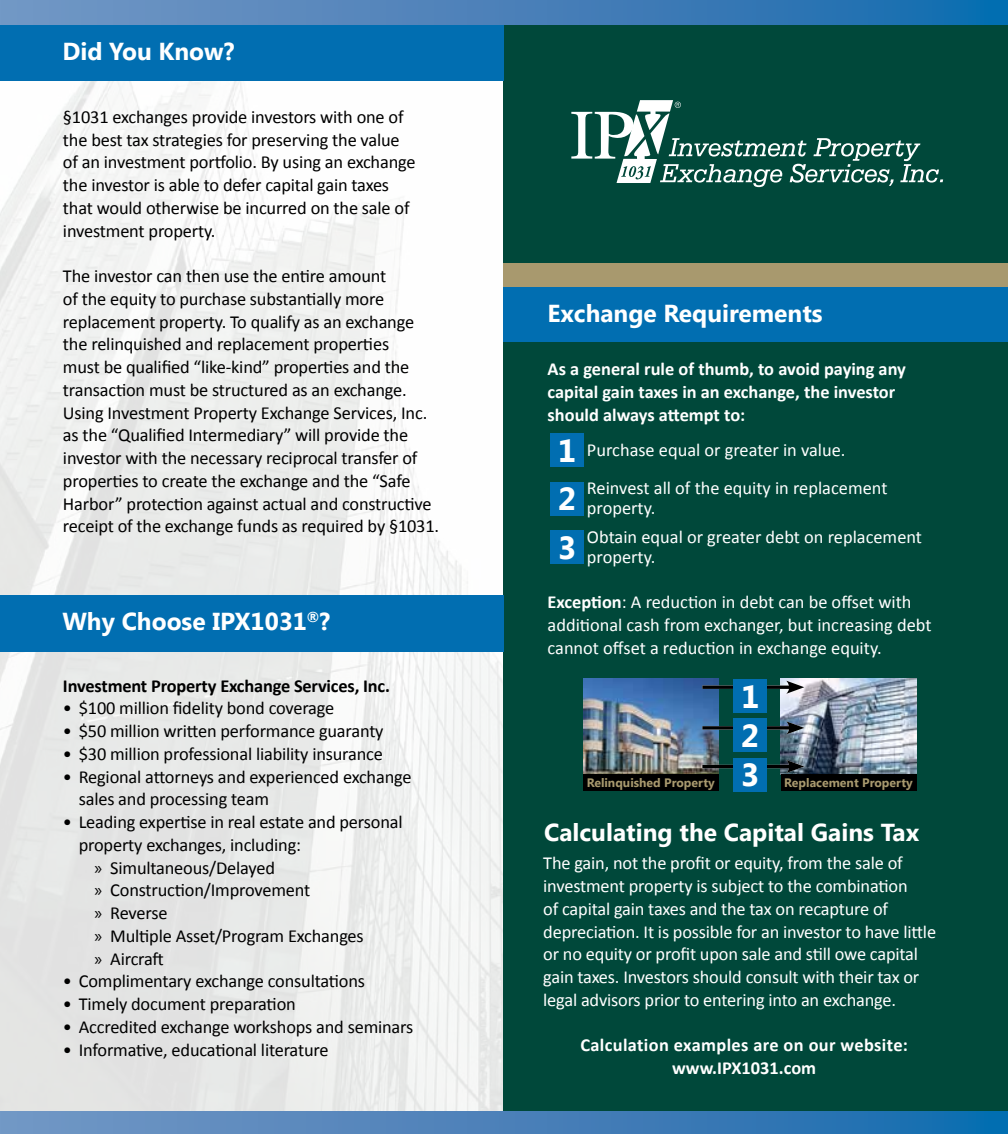
<style>
.page{position:relative;width:1008px;height:1134px;background:#fff}
.page>*{position:absolute;margin:0;border:0;box-sizing:border-box;transform-origin:0 0}
.t1{font:700 31.85px/39.4px "Khmer UI";color:#fff}
.t2{font:700 24.5px "Khmer UI";color:#fff}
.t3{font:18.38px/22.8px "Calibri";letter-spacing:-.01em;color:#000}
.t4{font:18.38px/22.8px "Calibri";letter-spacing:-.01em;color:#fff}
.t5{font:700 18.38px/22.8px "Calibri";color:#fff}
.t6{font:700 18.38px/22.8px "Calibri";letter-spacing:.02em;color:#fff;text-align:center}
.t7{font:700 18.38px "Calibri";letter-spacing:-.01em;color:#000}
.t8{font:700 12.25px "Khmer UI";color:#a8996e}
.s1{font-family:"Myriad Pro"}
.s2{font-weight:700}
</style>
<div class="page">
<img style="left:0;top:81px;width:504px;height:1030px">
<div style="left:504px;top:272px;width:504px;height:849px;background:#00483a"></div>
<div style="left:504px;top:22px;width:504px;height:264px;background:#00483a"></div>
<svg style="left:571px;top:100px;width:372px;height:87px"></svg>
<div style="left:504px;top:286px;width:504px;height:56px;background:#016eb1"></div>
<div style="left:504px;top:263px;width:504px;height:23px;background:#a8996e"></div>
<svg style="left:0;top:1111px;width:1008px;height:23px;background:#4680b9"></svg>
<img style="left:583px;top:679px;width:136px;height:95px">
<div style="left:583px;top:774px;width:136px;height:17px;background:#000"></div>
<img style="left:781px;top:679px;width:136px;height:95px">
<div style="left:781px;top:774px;width:136px;height:17px;background:#000"></div>
<svg style="left:702px;top:726px;width:84px;height:4px"></svg>
<svg style="left:786px;top:721px;width:18px;height:13px"></svg>
<div style="left:733px;top:718px;width:34px;height:34px;background:#016eb1"></div>
<hr style="left:702px;top:765px;width:91px;height:3px;background:#000">
<svg style="left:786px;top:760px;width:18px;height:13px"></svg>
<div style="left:733px;top:758px;width:34px;height:34px;background:#016eb1"></div>
<hr style="left:702px;top:686px;width:91px;height:3px;background:#000">
<svg style="left:786px;top:681px;width:18px;height:13px"></svg>
<div style="left:733px;top:679px;width:34px;height:34px;background:#016eb1"></div>
<div style="left:550px;top:482px;width:34px;height:34px;background:#016eb1"></div>
<div style="left:550px;top:530px;width:34px;height:34px;background:#016eb1"></div>
<div style="left:550px;top:433px;width:34px;height:34px;background:#016eb1"></div>
<div style="left:0;top:24px;width:504px;height:57px;background:#016eb1"></div>
<div style="left:0;top:595px;width:504px;height:57px;background:#016eb1"></div>
<svg style="left:0;top:0;width:1008px;height:24px;background:#4681b9"></svg>
<h2 class="t2" style="left:62px;top:37px;width:174px">Did You Know?</h2>
<p class="t3" style="left:63px;top:105px;width:354px">§1031 exchanges provide investors with one of the best tax strategies for preserving the value of an investment portfolio. By using an exchange the investor is able to defer capital gain taxes that would otherwise be incurred on the sale of investment property.</p>
<p class="t3" style="left:63px;top:265px;width:378px">The investor can then use the entire amount<br>of the equity to purchase substantially more replacement property. To qualify as an exchange the relinquished and replacement properties<br>must be qualified “like-kind” properties and the transaction must be structured as an exchange.<br>Using Investment Property Exchange Services, Inc. as the “Qualified Intermediary” will provide the investor with the necessary reciprocal transfer of properties to create the exchange and the “Safe Harbor” protection against actual and constructive receipt of the exchange funds as required by §1031.</p>
<h2 class="t2" style="left:62px;top:608px;width:269px">Why Choose IPX1031<sup>®</sup>?</h2>
<p class="t7" style="left:63px;top:674px;width:329px">Investment Property Exchange Services, Inc.</p>
<p class="t3" style="left:63px;top:697px;width:273px">• $100 million fidelity bond coverage</p>
<p class="t3" style="left:63px;top:720px;width:322px">• $50 million written performance guaranty</p>
<p class="t3" style="left:63px;top:742px;width:321px">• $30 million professional liability insurance</p>
<p class="t3" style="left:79px;top:765px;width:334px;text-indent:-16px">• Regional attorneys and experienced exchange sales and processing team</p>
<p class="t3" style="left:63px;top:811px;width:341px">• Leading expertise in real estate and personal</p>
<p class="t3" style="left:79px;top:833px;width:224px">property exchanges, including:</p>
<p class="t3" style="left:94px;top:856px;width:182px"><span class="s1">»</span> Simultaneous/Delayed</p>
<p class="t3" style="left:94px;top:879px;width:217px"><span class="s1">»</span> Construction/Improvement</p>
<p class="t3" style="left:94px;top:902px;width:75px"><span class="s1">»</span> Reverse</p>
<p class="t3" style="left:94px;top:924px;width:271px"><span class="s1">»</span> Multiple Asset/Program Exchanges</p>
<p class="t3" style="left:94px;top:947px;width:71px"><span class="s1">»</span> Aircraft</p>
<p class="t3" style="left:63px;top:970px;width:304px">• Complimentary exchange consultations</p>
<p class="t3" style="left:63px;top:993px;width:234px">• Timely document preparation</p>
<p class="t3" style="left:63px;top:1015px;width:352px">• Accredited exchange workshops and seminars</p>
<p class="t3" style="left:63px;top:1038px;width:267px">• Informative, educational literature</p>
<h2 class="t2" style="left:548px;top:300px;width:277px">Exchange Requirements</h2>
<p class="t5" style="left:548px;top:358px;width:360px">As a general rule of thumb, to avoid paying any capital gain taxes in an exchange, the investor should always attempt to:</p>
<p class="t4" style="left:587px;top:431px;width:302px;line-height:38.5px">Purchase equal or greater in value.<br>Reinvest all of the equity in replacement</p>
<p class="t4" style="left:587px;top:493px;width:337px;line-height:29.8px">property.<br>Obtain equal or greater debt on replacement</p>
<p class="t4" style="left:587px;top:545px;width:70px">property.</p>
<p class="t4" style="left:548px;top:591px;width:385px"><span class="s2">Exception</span>: A reduction in debt can be offset with additional cash from exchanger, but increasing debt cannot offset a reduction in exchange equity.</p>
<h1 class="t1" style="left:558px;top:431px;width:20px">1</h1>
<h1 class="t1" style="left:558px;top:475px;width:20px;line-height:48.5px">2<br>3</h1>
<h1 class="t1" style="left:741px;top:677px;width:20px">1</h1>
<h1 class="t1" style="left:741px;top:716px;width:20px">2<br>3</h1>
<p class="t8" style="left:587px;top:776px;width:130px">Relinquished Property</p>
<p class="t8" style="left:784px;top:776px;width:130px">Replacement Property</p>
<h2 class="t2" style="left:544px;top:818px;width:377px">Calculating the Capital Gains Tax</h2>
<p class="t4" style="left:543px;top:852px;width:394px">The gain, not the profit or equity, from the sale of investment property is subject to the combination<br>of capital gain taxes and the tax on recapture of depreciation. It is possible for an investor to have little or no equity or profit upon sale and still owe capital gain taxes. Investors should consult with their tax or legal advisors prior to entering into an exchange.</p>
<p class="t6" style="left:580px;top:1034px;width:329px">Calculation examples are on our website: www.IPX1031.com</p>
</div>
